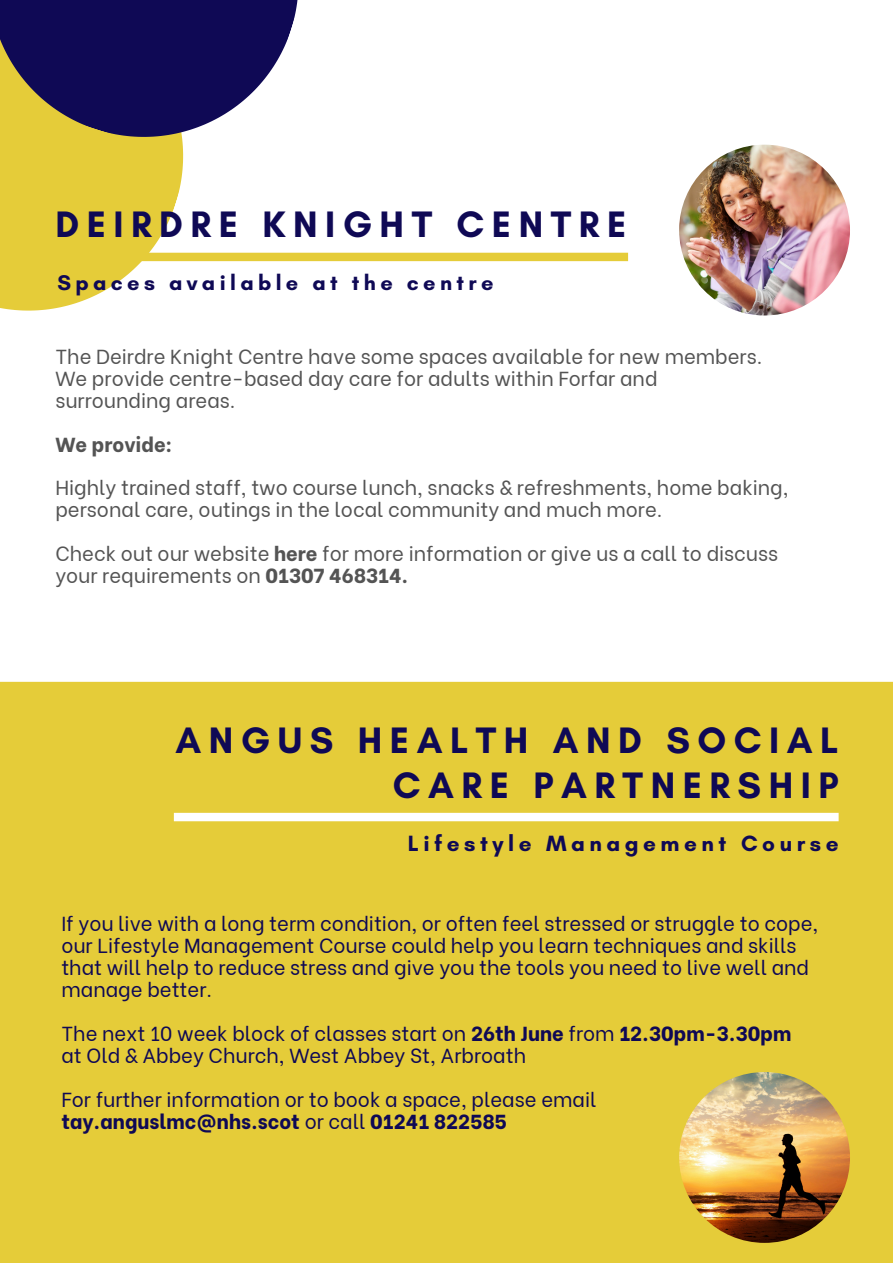
<style>
.page{position:relative;width:893px;height:1263px;background:#fff}
.page>*{position:absolute;margin:0;border:0;box-sizing:border-box;transform-origin:0 0}
.t1{font:700 37.5px/45px "Glacial Indifference";letter-spacing:.2em;color:#0f0955;text-align:right}
.t2{font:700 22.5px "Glacial Indifference";letter-spacing:.2em;color:#0f0955}
.t3{font:700 21.75px "Glacial Indifference";letter-spacing:.2em;color:#0f0955}
.t4{font:20.25px/21.9px "Be Vietnam";color:#0f0955}
.t5{font:20.25px/21.9px "Be Vietnam";color:#545454}
.t6{font:800 20.25px "Be Vietnam";color:#545454}
.s1{font-weight:800}
</style>
<div class="page">
<svg style="left:0;top:176px;width:222px;height:135px;fill:#e5cc39"></svg>
<svg style="left:0;top:0;width:298px;height:176px;fill:#0f0955"></svg>
<div style="left:0;top:682px;width:893px;height:581px;background:#e5cc39"></div>
<div style="left:174px;top:813px;width:664px;height:8px;background:#fff"></div>
<img style="left:679px;top:1072px;width:171px;height:171px;border-radius:50%">
<div style="left:0;top:253px;width:628px;height:8px;background:#e5cc39"></div>
<img style="left:679px;top:145px;width:171px;height:170px;border-radius:50%">
<h2 class="t1" style="left:55px;top:201px;width:572px">DEIRDRE KNIGHT CENTRE</h2>
<p class="t3" style="left:57px;top:270px;width:437px">Spaces available at the centre</p>
<p class="t5" style="left:55px;top:343px;width:708px">The Deirdre Knight Centre have some spaces available for new members.</p>
<h2 class="t5" style="left:55px;top:365px;width:603px">We provide centre-based day care for adults within Forfar and</h2>
<p class="t5" style="left:55px;top:387px;width:182px">surrounding areas.</p>
<p class="t6" style="left:55px;top:427px;width:119px">We provide:</p>
<p class="t5" style="left:55px;top:475px;width:735px">Highly trained staff, two course lunch, snacks &amp; refreshments, home baking, personal care, outings in the local community and much more.</p>
<h1 class="t5" style="left:55px;top:541px;width:724px">Check out our website <span class="s1">here</span> for more information or give us a call to discuss your requirements on <span class="s1">01307 468314.</span></h1>
<p class="t1" style="left:176px;top:717px;width:664px">ANGUS HEALTH AND SOCIAL<br>CARE PARTNERSHIP</p>
<p class="t2" style="left:408px;top:830px;width:432px">Lifestyle Management Course</p>
<p class="t4" style="left:61px;top:911px;width:758px">If you live with a long term condition, or often feel stressed or struggle to cope, our Lifestyle Management Course could help you learn techniques and skills that will help to reduce stress and give you the tools you need to live well and manage better.</p>
<p class="t4" style="left:61px;top:1021px;width:731px">The next 10 week block of classes start on <span class="s1">26th June</span> from <span class="s1">12.30pm-3.30pm</span></p>
<p class="t4" style="left:61px;top:1043px;width:466px">at Old &amp; Abbey Church, West Abbey St, Arbroath</p>
<h1 class="t4" style="left:61px;top:1086px;width:537px">For further information or to book a space, please email <span class="s1">tay.anguslmc@nhs.scot</span> or call <span class="s1">01241 822585</span></h1>
</div>
